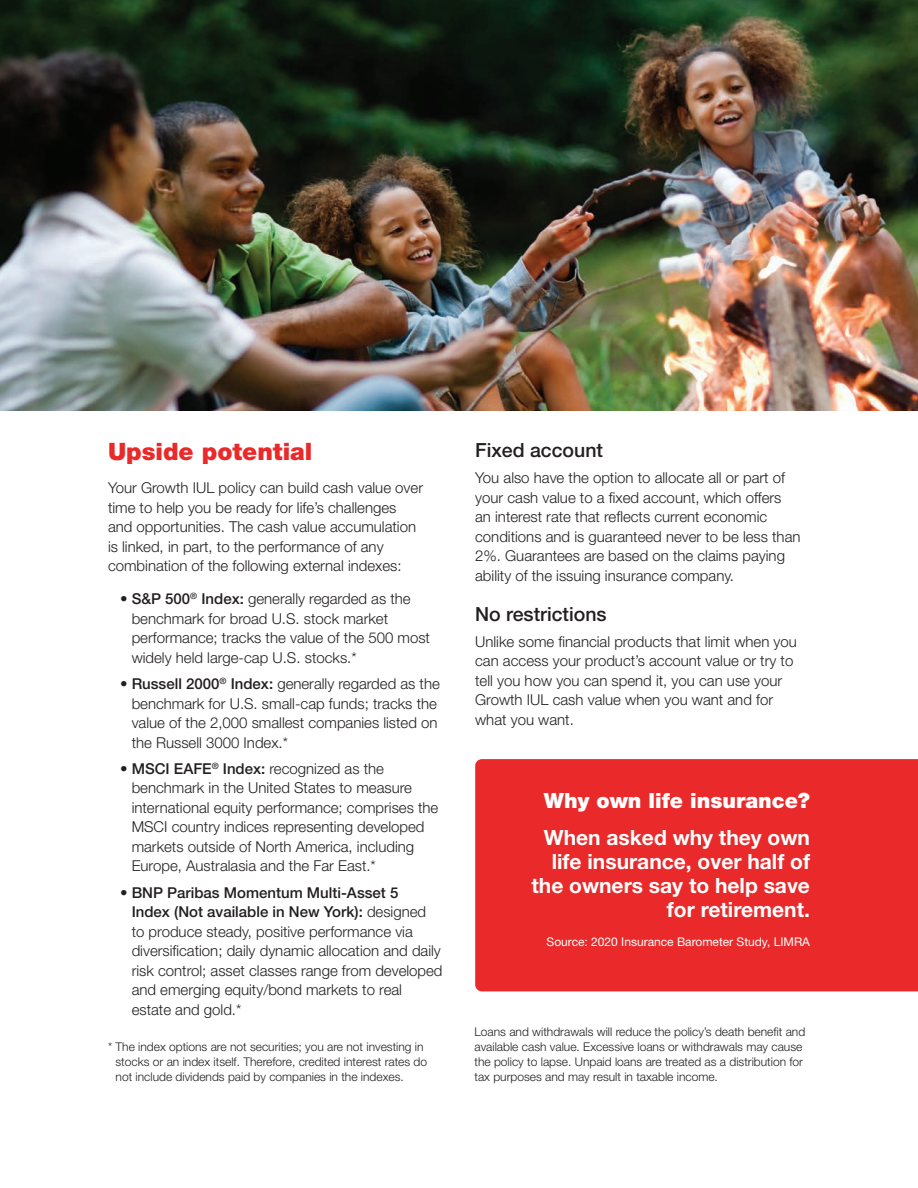
<style>
.page{position:relative;width:918px;height:1188px;background:#fff}
.page>*{position:absolute;margin:0;border:0;box-sizing:border-box;transform-origin:0 0}
.subhead{font:900 24px "Helvetica Neue LT Std";color:#e9292a}
.headline{font:700 21px/24px "Helvetica Neue LT Std";color:#fff;text-align:right}
.headline-2{font:900 21px "Helvetica Neue LT Std";color:#fff}
.Body_copy_10{font:500 19.5px "Helvetica Neue LT Std";color:#231f20}
.Body_copy_10-2{font:300 15px/19.5px "Helvetica Neue LT Std";color:#231f20}
.blk_disclosure{font:300 12px/15px "Helvetica Neue LT Std";color:#231f20}
.blk_disclosure-2{font:12px "Helvetica Neue LT Std";color:#fff}
.s1{font-weight:500}
</style>
<div class="page">
<div style="left:475px;top:759px;width:443px;height:232px;background:#e9292a"></div>
<img style="left:0;top:0;width:918px;height:410px">
<p class="subhead" style="left:108px;top:437px;width:206px">Upside potential</p>
<p class="Body_copy_10-2" style="left:108px;top:478px;width:317px">Your Growth IUL policy can build cash value over time to help you be ready for life’s challenges and opportunities. The cash value accumulation is linked, in part, to the performance of any combination of the following external indexes:</p>
<p class="Body_copy_10-2" style="left:132px;top:589px;width:300px;text-indent:-12px">• <span class="s1">S&amp;P 500</span><sup>®</sup> <span class="s1">Index:</span> generally regarded as the benchmark for broad U.S. stock market performance; tracks the value of the 500 most widely held large-cap U.S. stocks.*</p>
<p class="Body_copy_10-2" style="left:132px;top:674px;width:310px;text-indent:-12px">• <span class="s1">Russell 2000</span><sup>®</sup> <span class="s1">Index:</span> generally regarded as the benchmark for U.S. small-cap funds; tracks the value of the 2,000 smallest companies listed on the Russell 3000 Index.*</p>
<p class="Body_copy_10-2" style="left:132px;top:758px;width:308px;text-indent:-12px">• <span class="s1">MSCI EAFE</span><sup>®</sup> <span class="s1">Index:</span> recognized as the benchmark in the United States to measure international equity performance; comprises the MSCI country indices representing developed markets outside of North America, including Europe, Australasia and the Far East.*</p>
<p class="Body_copy_10-2" style="left:132px;top:882px;width:312px;text-indent:-12px">• <span class="s1">BNP Paribas Momentum Multi-Asset 5<br>Index (Not available in New York):</span> designed to produce steady, positive performance via diversification; daily dynamic allocation and daily risk control; asset classes range from developed and emerging equity/bond markets to real estate and gold.*</p>
<p class="blk_disclosure" style="left:116px;top:1039px;width:313px;text-indent:-8px">* The index options are not securities; you are not investing in stocks or an index itself. Therefore, credited interest rates do not include dividends paid by companies in the indexes.</p>
<p class="Body_copy_10" style="left:475px;top:439px;width:129px">Fixed account</p>
<p class="Body_copy_10-2" style="left:475px;top:468px;width:327px">You also have the option to allocate all or part of your cash value to a fixed account, which offers an interest rate that reflects current economic conditions and is guaranteed never to be less than 2%. Guarantees are based on the claims paying ability of the issuing insurance company.</p>
<p class="Body_copy_10" style="left:475px;top:602px;width:133px">No restrictions</p>
<p class="Body_copy_10-2" style="left:475px;top:631px;width:323px">Unlike some financial products that limit when you can access your product’s account value or try to tell you how you can spend it, you can use your Growth IUL cash value when you want and for what you want.</p>
<p class="headline-2" style="left:544px;top:788px;width:268px">Why own life insurance?</p>
<p class="headline" style="left:532px;top:825px;width:280px">When asked why they own life insurance, over half of the owners say to help save for retirement.</p>
<p class="blk_disclosure-2" style="left:547px;top:934px;width:265px">Source: 2020 Insurance Barometer Study, LIMRA</p>
<p class="blk_disclosure" style="left:475px;top:1024px;width:332px">Loans and withdrawals will reduce the policy’s death benefit and available cash value. Excessive loans or withdrawals may cause the policy to lapse. Unpaid loans are treated as a distribution for tax purposes and may result in taxable income.</p>
</div>
